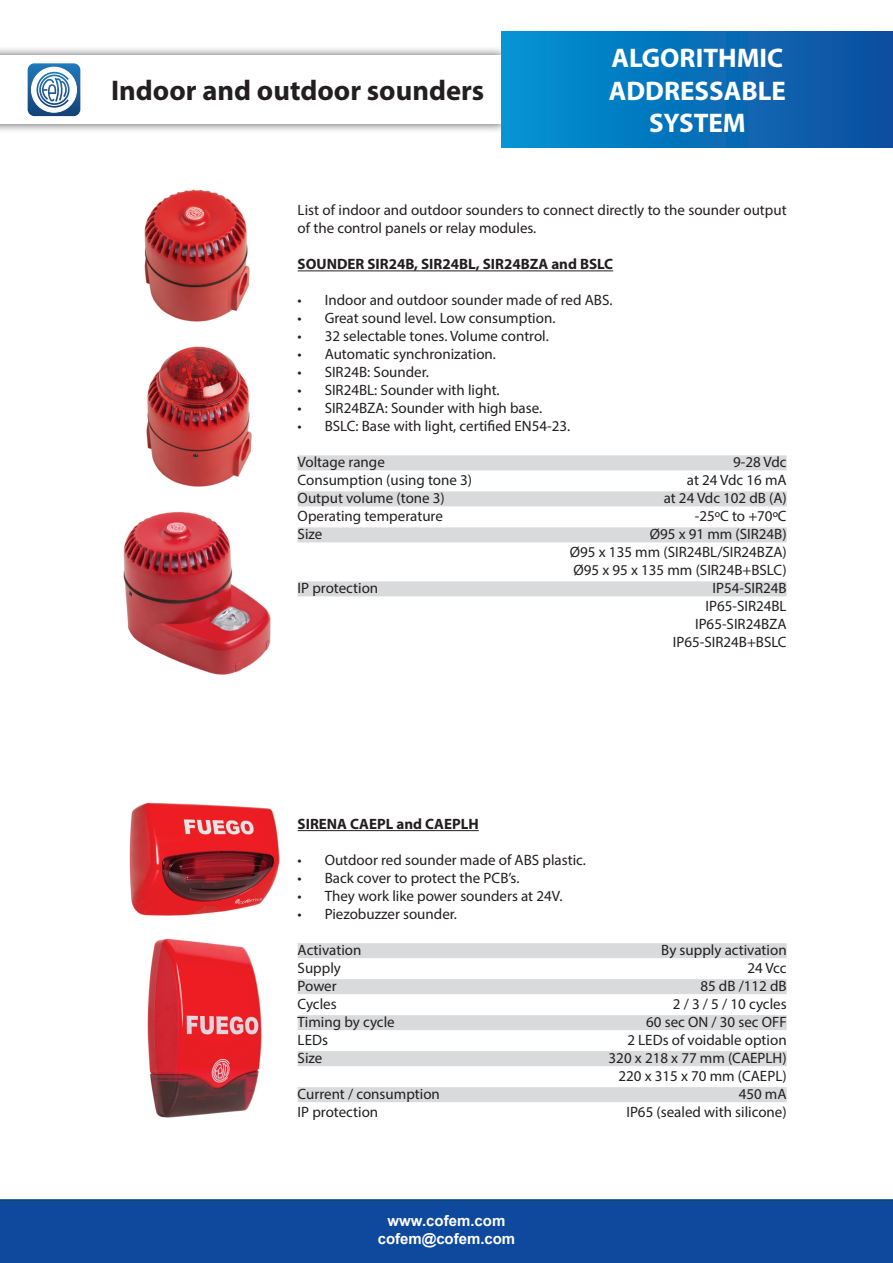
<style>
.page{position:relative;width:893px;height:1263px;background:#fff}
.page>*{position:absolute;margin:0;border:0;box-sizing:border-box;transform-origin:0 0}
.t1{font:700 28.5px "Myriad Pro";color:#231f20}
.t2{font:700 27px/32.4px "Myriad Pro";color:#fff;text-align:center}
.t3{font:15px/18px "Myriad Pro";color:#231f20;text-align:right}
.t4{font:700 15px "Myriad Pro";color:#231f20}
.t5{font:700 15px/18px "Arial";color:#fff;text-align:center}
</style>
<div class="page">
<div style="left:0;top:46px;width:511px;height:87px;background:#231f20;opacity:.75"></div>
<div style="left:0;top:56px;width:502px;height:68px;background:#fff"></div>
<div style="left:0;top:1199px;width:893px;height:64px;background:#0f499d"></div>
<svg style="left:28px;top:63px;width:52px;height:53px"></svg>
<div style="left:502px;top:32px;width:391px;height:116px;background:linear-gradient(to right,#0094d4,#0f4c9e)"></div>
<hr style="left:298px;top:270px;width:315px;height:1px;background:#231f20">
<div style="left:298px;top:455px;width:489px;height:15px;background:#d9dadc"></div>
<div style="left:298px;top:491px;width:489px;height:15px;background:#d9dadc"></div>
<div style="left:298px;top:527px;width:489px;height:15px;background:#d9dadc"></div>
<div style="left:298px;top:581px;width:489px;height:15px;background:#d9dadc"></div>
<hr style="left:298px;top:830px;width:181px;height:1px;background:#231f20">
<div style="left:298px;top:943px;width:489px;height:15px;background:#d9dadc"></div>
<div style="left:298px;top:979px;width:489px;height:15px;background:#d9dadc"></div>
<div style="left:298px;top:1015px;width:489px;height:15px;background:#d9dadc"></div>
<div style="left:298px;top:1051px;width:489px;height:15px;background:#d9dadc"></div>
<div style="left:298px;top:1087px;width:489px;height:15px;background:#d9dadc"></div>
<img style="left:144px;top:190px;width:106px;height:132px">
<img style="left:146px;top:347px;width:106px;height:139px">
<img style="left:123px;top:511px;width:147px;height:163px">
<img style="left:148px;top:939px;width:113px;height:178px">
<img style="left:129px;top:802px;width:151px;height:114px">
<h1 class="t1" style="left:111px;top:72px;width:375px">Indoor and outdoor sounders</h1>
<h2 class="t2" style="left:609px;top:41px;width:179px">ALGORITHMIC<br>ADDRESSABLE<br>SYSTEM</h2>
<p class="t3" style="left:298px;top:201px;width:490px;text-align:left">List of indoor and outdoor sounders to connect directly to the sounder output of the control panels or relay modules.</p>
<p class="t4" style="left:298px;top:255px;width:317px">SOUNDER SIR24B, SIR24BL, SIR24BZA and BSLC</p>
<p class="t3" style="left:298px;top:291px;width:316px">• Indoor and outdoor sounder made of red ABS.</p>
<p class="t3" style="left:298px;top:309px;width:259px">• Great sound level. Low consumption.</p>
<p class="t3" style="left:298px;top:327px;width:253px">• 32 selectable tones. Volume control.</p>
<p class="t3" style="left:298px;top:345px;width:200px">• Automatic synchronization.</p>
<p class="t3" style="left:298px;top:363px;width:133px">• SIR24B: Sounder.</p>
<p class="t3" style="left:298px;top:381px;width:204px">• SIR24BL: Sounder with light.</p>
<p class="t3" style="left:298px;top:399px;width:246px">• SIR24BZA: Sounder with high base.</p>
<p class="t3" style="left:298px;top:417px;width:274px">• BSLC: Base with light, certified EN54-23.</p>
<p class="t3" style="left:298px;top:453px;width:89px">Voltage range</p>
<p class="t3" style="left:733px;top:453px;width:55px">9-28 Vdc</p>
<p class="t3" style="left:298px;top:471px;width:176px">Consumption (using tone 3)</p>
<p class="t3" style="left:687px;top:471px;width:101px">at 24 Vdc 16 mA</p>
<p class="t3" style="left:298px;top:489px;width:149px">Output volume (tone 3)</p>
<p class="t3" style="left:664px;top:489px;width:125px">at 24 Vdc 102 dB (A)</p>
<p class="t3" style="left:298px;top:507px;width:147px">Operating temperature</p>
<p class="t3" style="left:695px;top:507px;width:93px">-25ºC to +70ºC</p>
<p class="t3" style="left:298px;top:525px;width:26px">Size</p>
<p class="t3" style="left:570px;top:525px;width:218px;text-align:justify;text-indent:80px">Ø95 x 91 mm (SIR24B)<br>Ø95 x 135 mm (SIR24BL/SIR24BZA)<br>Ø95 x 95 x 135 mm (SIR24B+BSLC)</p>
<p class="t3" style="left:298px;top:579px;width:82px">IP protection</p>
<p class="t3" style="left:673px;top:579px;width:115px">IP54-SIR24B<br>IP65-SIR24BL<br>IP65-SIR24BZA<br>IP65-SIR24B+BSLC</p>
<p class="t4" style="left:298px;top:814px;width:183px">SIRENA CAEPL and CAEPLH</p>
<p class="t3" style="left:298px;top:851px;width:290px">• Outdoor red sounder made of ABS plastic.</p>
<p class="t3" style="left:298px;top:869px;width:223px">• Back cover to protect the PCB’s.</p>
<p class="t3" style="left:298px;top:887px;width:266px">• They work like power sounders at 24V.</p>
<p class="t3" style="left:298px;top:905px;width:161px">• Piezobuzzer sounder.</p>
<p class="t3" style="left:298px;top:941px;width:65px">Activation</p>
<p class="t3" style="left:661px;top:941px;width:127px">By supply activation</p>
<p class="t3" style="left:298px;top:959px;width:45px">Supply</p>
<p class="t3" style="left:747px;top:959px;width:41px">24 Vcc</p>
<p class="t3" style="left:298px;top:977px;width:41px">Power</p>
<p class="t3" style="left:700px;top:977px;width:88px">85 dB /112 dB</p>
<p class="t3" style="left:298px;top:995px;width:41px">Cycles</p>
<p class="t3" style="left:673px;top:995px;width:115px">2 / 3 / 5 / 10 cycles</p>
<p class="t3" style="left:298px;top:1013px;width:99px">Timing by cycle</p>
<p class="t3" style="left:646px;top:1013px;width:142px">60 sec ON / 30 sec OFF</p>
<p class="t3" style="left:298px;top:1031px;width:32px">LEDs</p>
<p class="t3" style="left:627px;top:1031px;width:161px">2 LEDs of voidable option</p>
<p class="t3" style="left:298px;top:1049px;width:26px">Size</p>
<p class="t3" style="left:609px;top:1049px;width:180px">320 x 218 x 77 mm (CAEPLH)<br>220 x 315 x 70 mm (CAEPL)</p>
<p class="t3" style="left:298px;top:1085px;width:144px">Current / consumption</p>
<p class="t3" style="left:739px;top:1085px;width:49px">450 mA</p>
<p class="t3" style="left:298px;top:1103px;width:82px">IP protection</p>
<p class="t3" style="left:626px;top:1103px;width:162px">IP65 (sealed with silicone)</p>
<p class="t5" style="left:378px;top:1212px;width:139px">www.cofem.com cofem@cofem.com</p>
</div>
